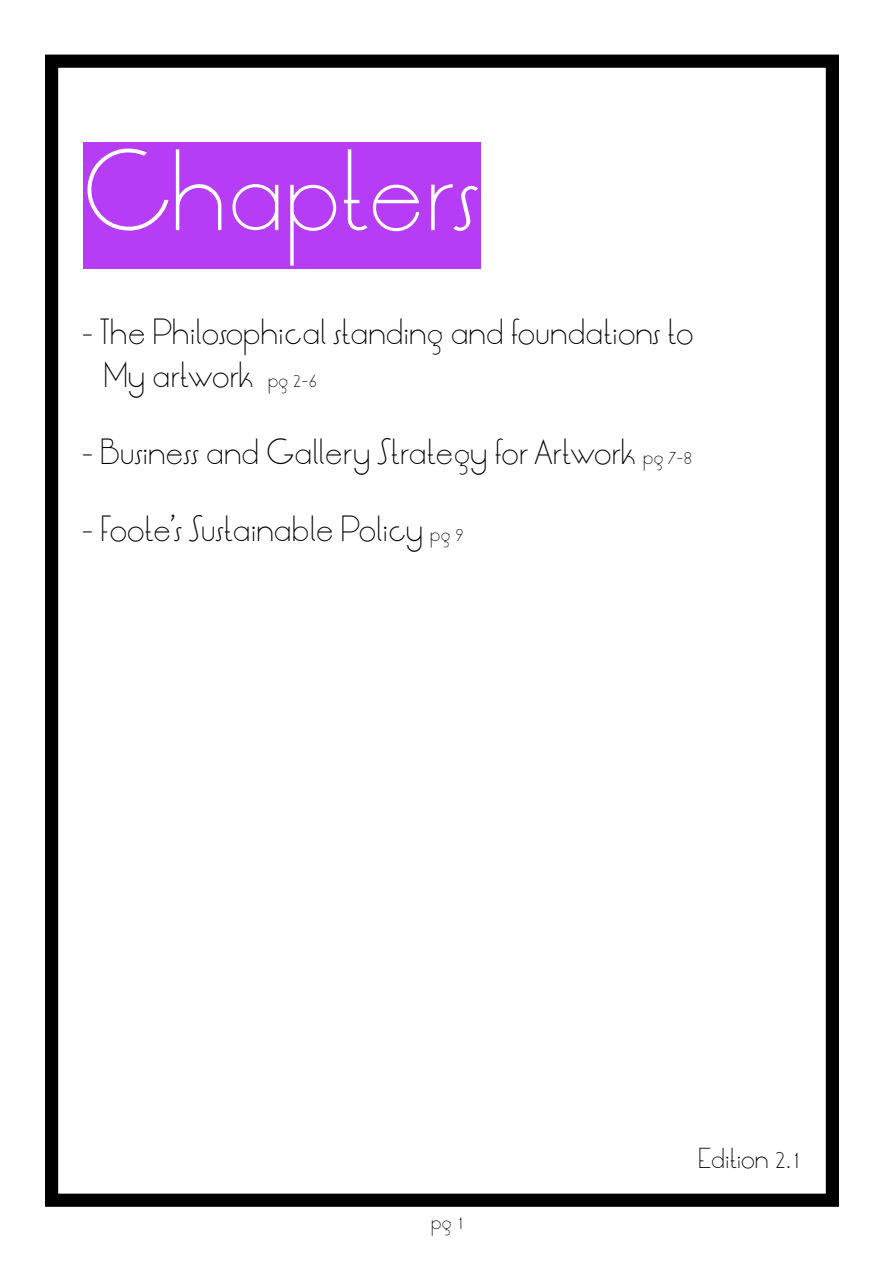
<style>
.page{position:relative;width:893px;height:1263px;background:#fff}
.page>*{position:absolute;margin:0;border:0;box-sizing:border-box;transform-origin:0 0}
.t1{font:300 90.3px "LT Oksana";color:#fff}
.t2{font:300 28.5px/42.9px "LT Oksana";color:#000}
.t3{font:300 22.65px "LT Oksana";color:#000}
.t4{font:300 17.1px "LT Oksana";color:#000}
.s1{font-size:28.2px}
.s2{font-size:16.95px}
</style>
<div class="page">
<div style="left:45px;top:55px;width:794px;height:1152px;border:13px solid #000"></div>
<div style="left:83px;top:142px;width:398px;height:127px;background:#b73cf5"></div>
<h1 class="t1" style="left:83px;top:124px;width:396px">Chapters</h1>
<p class="t2" style="left:103px;top:311px;width:592px;text-indent:-21px"><span class="s1">-</span> The Philosophical standing and foundations to<br>My artwork <span class="s2">pg 2-6</span></p>
<p class="t2" style="left:82px;top:431px;width:612px">- Business and Gallery Strategy for Artwork <span class="s2">pg 7-8</span></p>
<p class="t2" style="left:82px;top:508px;width:383px">- Foote’s Sustainable Policy <span class="s2">pg 9</span></p>
<p class="t4" style="left:431px;top:1208px;width:36px">pg 1</p>
<p class="t3" style="left:698px;top:1141px;width:106px">Edition 2.1</p>
</div>
